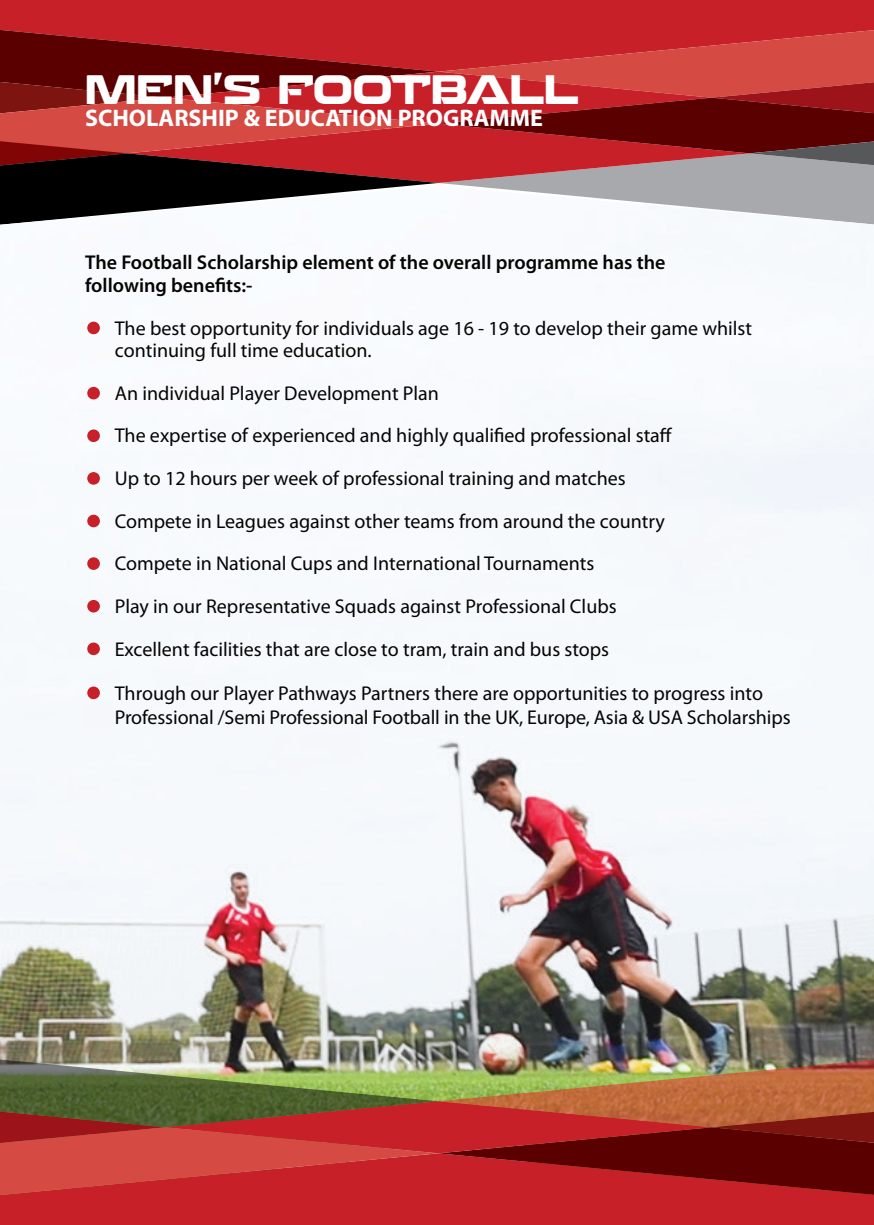
<style>
.page{position:relative;width:874px;height:1225px;background:#fff}
.page>*{position:absolute;margin:0;border:0;box-sizing:border-box;transform-origin:0 0}
.t1{font:700 40px "Recharge Rg";color:#fff}
.t2{font:700 24px "Myriad";color:#fff}
.t3{font:20px/22.6px "Myriad Pro";color:#040503}
.t4{font:600 20px/22.6px "Myriad Pro";color:#040503}
.s1{font-size:60px;color:#c82029}
</style>
<div class="page">
<div style="left:0;top:0;width:873px;height:30px;background:#c82029"></div>
<svg style="left:0;top:30px;width:873px;height:156px;background:#a02a2c"></svg>
<img style="left:0;top:186px;width:873px;height:873px">
<div style="left:0;top:1195px;width:873px;height:30px;background:#c82029"></div>
<svg style="left:0;top:1059px;width:873px;height:136px;background:#a14a36"></svg>
<h1 class="t1" style="left:85px;top:65px;width:495px">MEN’S FOOTBALL</h1>
<p class="t2" style="left:85px;top:106px;width:459px">SCHOLARSHIP &amp; EDUCATION PROGRAMME</p>
<p class="t4" style="left:85px;top:252px;width:581px">The Football Scholarship element of the overall programme has the following benefits:-</p>
<p class="t3" style="left:115px;top:317px;width:638px;text-indent:-30px"><span class="s1">•</span> The best opportunity for individuals age 16 - 19 to develop their game whilst continuing full time education.</p>
<p class="t3" style="left:85px;top:382px;width:355px"><span class="s1">•</span> An individual Player Development Plan</p>
<p class="t3" style="left:85px;top:425px;width:588px"><span class="s1">•</span> The expertise of experienced and highly qualified professional staff</p>
<p class="t3" style="left:85px;top:467px;width:542px"><span class="s1">•</span> Up to 12 hours per week of professional training and matches</p>
<p class="t3" style="left:85px;top:510px;width:581px"><span class="s1">•</span> Compete in Leagues against other teams from around the country</p>
<p class="t3" style="left:85px;top:553px;width:510px"><span class="s1">•</span> Compete in National Cups and International Tournaments</p>
<p class="t3" style="left:85px;top:595px;width:532px"><span class="s1">•</span> Play in our Representative Squads against Professional Clubs</p>
<p class="t3" style="left:85px;top:638px;width:525px"><span class="s1">•</span> Excellent facilities that are close to tram, train and bus stops</p>
<p class="t3" style="left:115px;top:681px;width:677px;line-height:24px;text-indent:-30px"><span class="s1">•</span> Through our Player Pathways Partners there are opportunities to progress into<br>Professional /Semi Professional Football in the UK, Europe, Asia &amp; USA Scholarships</p>
</div>
